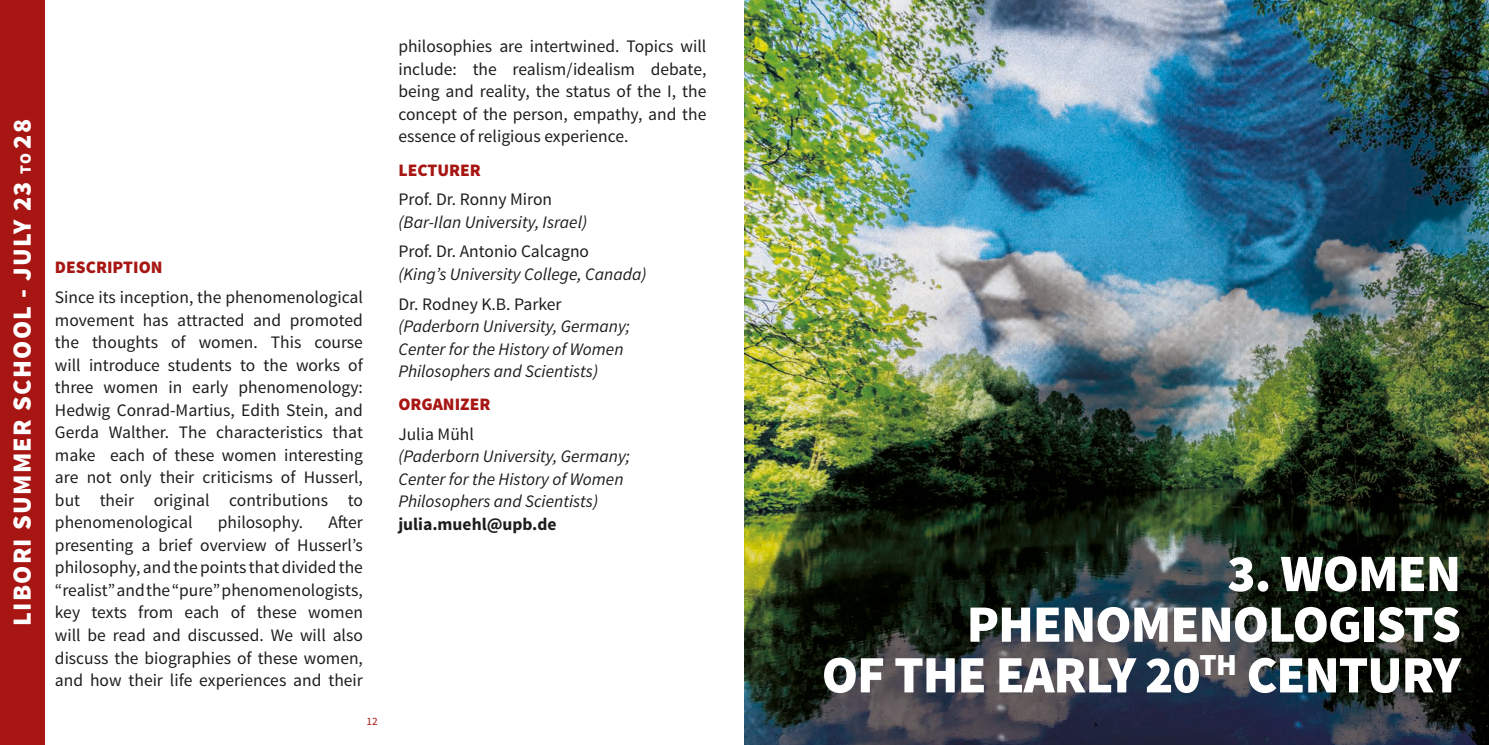
<style>
.page{position:relative;width:1489px;height:745px;background:#fff}
.page>*{position:absolute;margin:0;border:0;box-sizing:border-box;transform-origin:0 0}
.t1{font:900 52.5px/50.6px "Source Sans Pro";letter-spacing:-.02em;color:#fff;text-align:right}
.t2{font:900 26.25px "Source Sans Pro";letter-spacing:.05em;color:#fff}
.t3{font:17.5px/22.5px "Source Sans Pro";color:#1d1d1b;text-align:justify}
.t4{font:italic 17.5px/22.5px "Source Sans Pro";color:#1d1d1b}
.t5{font:900 17.5px "Source Sans Pro";color:#a71612}
.t6{font:700 17.5px "Source Sans Pro";color:#1d1d1b}
.t7{font:11.25px "Source Sans Pro";color:#a71612}
.s1{font-size:15.75px}
</style>
<div class="page">
<img style="left:744px;top:0;width:744px;height:744px">
<div style="left:0;top:0;width:45px;height:744px;background:#a71612"></div>
<h2 class="t2" style="left:5px;top:625px;width:508px;rotate:-90deg">LIBORI SUMMER SCHOOL - JULY 23 <span class="s1">TO</span> 28</h2>
<p class="t5" style="left:55px;top:256px;width:109px">DESCRIPTION</p>
<p class="t3" style="left:55px;top:286px;width:309px">Since its inception, the phenomenological movement has attracted and promoted the thoughts of women. This course will introduce students to the works of three women in early phenomenology:<br>Hedwig Conrad-Martius, Edith Stein, and Gerda Walther. The characteristics that make each of these women interesting are not only their criticisms of Husserl, but their original contributions to phenomenological</p>
<p class="t3" style="left:55px;top:511px;width:309px;text-indent:274px">After presenting a brief overview of Husserl’s philosophy, and the points that divided the “realist” and the “pure” phenomenologists, key texts from each of these women will be read and discussed. We will also discuss the biographies of these women, and how their life experiences and their</p>
<p class="t3" style="left:218px;top:511px;width:87px">philosophy.</p>
<p class="t7" style="left:366px;top:713px;width:13px">12</p>
<p class="t3" style="left:398px;top:35px;width:309px">philosophies are intertwined. Topics will include: the realism/idealism debate, being and reality, the status of the I, the concept of the person, empathy, and the essence of religious experience.</p>
<p class="t5" style="left:398px;top:158px;width:84px">LECTURER</p>
<p class="t3" style="left:398px;top:188px;width:155px">Prof. Dr. Ronny Miron</p>
<p class="t4" style="left:398px;top:210px;width:190px">(Bar-Ilan University, Israel)</p>
<p class="t3" style="left:398px;top:240px;width:192px">Prof. Dr. Antonio Calcagno</p>
<p class="t4" style="left:398px;top:262px;width:250px">(King’s University College, Canada)</p>
<p class="t3" style="left:398px;top:292px;width:165px">Dr. Rodney K.B. Parker</p>
<p class="t4" style="left:398px;top:315px;width:233px">(Paderborn University, Germany;<br>Center for the History of Women<br>Philosophers and Scientists)</p>
<p class="t5" style="left:398px;top:393px;width:94px">ORGANIZER</p>
<p class="t3" style="left:398px;top:423px;width:77px">Julia Mühl</p>
<p class="t4" style="left:398px;top:445px;width:233px">(Paderborn University, Germany;<br>Center for the History of Women<br>Philosophers and Scientists)</p>
<p class="t6" style="left:398px;top:512px;width:160px">julia.muehl@upb.de</p>
<h1 class="t1" style="left:821px;top:550px;width:640px">3. WOMEN<br>PHENOMENOLOGISTS<br>OF THE EARLY 20<sup>TH</sup> CENTURY</h1>
</div>
